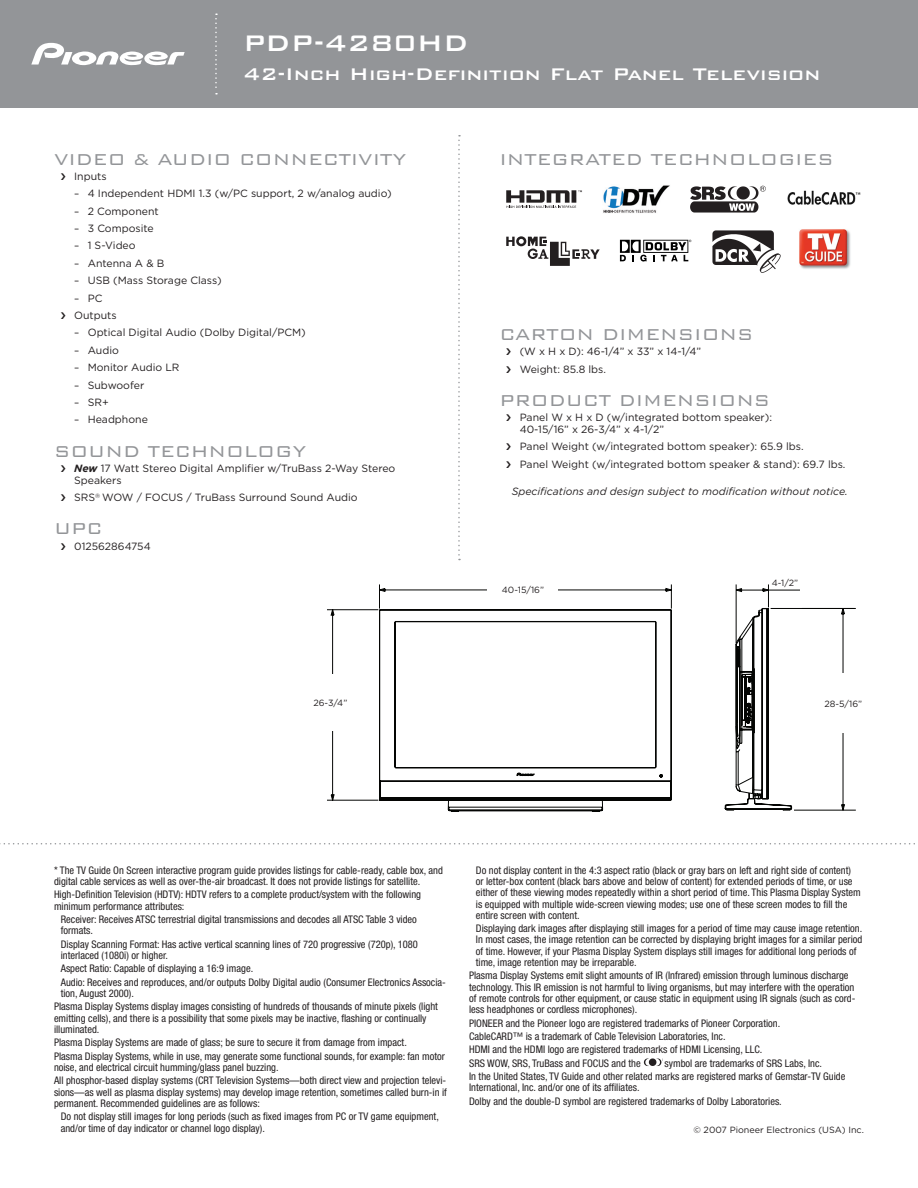
<style>
.page{position:relative;width:918px;height:1188px;background:#fff}
.page>*{position:absolute;margin:0;border:0;box-sizing:border-box;transform-origin:0 0}
.t1{font:500 30px "Bank Gothic BT";color:#fff}
.t2{font:500 22.5px "Bank Gothic BT";color:#fff}
.Pioneer_Subhead{font:300 21px "Bank Gothic BT";color:#939598}
.Legal{font:condensed 10.5px/11.2px "Helvetica Neue";color:#231f20}
.Main_Text{font:10.5px/12px "Gotham";color:#231f20}
.Main_Text_Indented{font:10.5px "Gotham";color:#231f20}
.t3{font:italic 10.5px "Gotham";color:#231f20}
.t4{font:9.75px/17.4px "Gotham";color:#231f20;text-align:justify}
.Main_Text-2{font:9px "Gotham";color:#231f20}
.s1{font-weight:700;font-style:italic}
</style>
<div class="page">
<svg style="left:644px;top:1058px;width:17px;height:8px"></svg>
<svg style="left:0;top:843px;width:915px;height:1px"></svg>
<svg style="left:458px;top:135px;width:2px;height:425px"></svg>
<svg style="left:712px;top:230px;width:69px;height:43px"></svg>
<svg style="left:506px;top:190px;width:76px;height:18px"></svg>
<svg style="left:690px;top:186px;width:76px;height:27px"></svg>
<svg style="left:620px;top:240px;width:71px;height:22px"></svg>
<svg style="left:506px;top:236px;width:94px;height:30px"></svg>
<img style="left:603px;top:185px;width:67px;height:28px">
<img style="left:787px;top:190px;width:74px;height:15px">
<div style="left:0;top:0;width:918px;height:108px;background:#939598"></div>
<svg style="left:215px;top:14px;width:2px;height:80px"></svg>
<svg style="left:31px;top:43px;width:154px;height:22px"></svg>
<svg style="left:724px;top:584px;width:132px;height:227px"></svg>
<svg style="left:327px;top:584px;width:345px;height:228px"></svg>
<div style="left:488px;top:580px;width:70px;height:19px;background:#fff"></div>
<div style="left:307px;top:674px;width:47px;height:57px;background:#fff"></div>
<div style="left:772px;top:567px;width:50px;height:19px;background:#fff"></div>
<div style="left:820px;top:674px;width:47px;height:59px;background:#fff"></div>
<img style="left:799px;top:229px;width:52px;height:40px">
<div style="left:800px;top:577px;width:39px;height:19px;background:#fff"></div>
<p class="t1" style="left:243px;top:27px;width:227px">PDP-4280HD</p>
<p class="t2" style="left:243px;top:62px;width:579px">42-Inch High-Definition Flat Panel Television</p>
<p class="Pioneer_Subhead" style="left:54px;top:148px;width:354px">Video &amp; Audio Connectivity</p>
<p class="Main_Text" style="left:74px;top:170px;width:34px">Inputs</p>
<p class="Main_Text_Indented" style="left:88px;top:188px;width:305px">4 Independent HDMI 1.3 (w/PC support, 2 w/analog audio)</p>
<p class="Main_Text_Indented" style="left:88px;top:205px;width:73px">2 Component</p>
<p class="Main_Text_Indented" style="left:88px;top:222px;width:68px">3 Composite</p>
<p class="Main_Text_Indented" style="left:88px;top:240px;width:49px">1 S-Video</p>
<p class="Main_Text_Indented" style="left:88px;top:257px;width:78px">Antenna A &amp; B</p>
<p class="Main_Text_Indented" style="left:88px;top:275px;width:135px">USB (Mass Storage Class)</p>
<p class="Main_Text_Indented" style="left:88px;top:292px;width:16px">PC</p>
<p class="Main_Text" style="left:74px;top:309px;width:44px">Outputs</p>
<p class="Main_Text_Indented" style="left:88px;top:327px;width:220px">Optical Digital Audio (Dolby Digital/PCM)</p>
<p class="Main_Text_Indented" style="left:88px;top:344px;width:33px">Audio</p>
<p class="Main_Text_Indented" style="left:88px;top:362px;width:93px">Monitor Audio LR</p>
<p class="Main_Text_Indented" style="left:88px;top:379px;width:58px">Subwoofer</p>
<p class="Main_Text_Indented" style="left:88px;top:396px;width:23px">SR+</p>
<p class="Main_Text_Indented" style="left:88px;top:414px;width:62px">Headphone</p>
<p class="Pioneer_Subhead" style="left:54px;top:440px;width:254px">Sound Technology</p>
<p class="Main_Text" style="left:74px;top:462px;width:323px"><span class="s1">New</span> 17 Watt Stereo Digital Amplifier w/TruBass 2-Way Stereo<br>Speakers</p>
<p class="Main_Text" style="left:74px;top:491px;width:285px">SRS<sup>®</sup> WOW / FOCUS / TruBass Surround Sound Audio</p>
<p class="Pioneer_Subhead" style="left:54px;top:518px;width:45px">UPC</p>
<p class="Main_Text" style="left:74px;top:540px;width:78px">012562864754</p>
<p class="t4" style="left:74px;top:185px;width:7px">– – – – – – –</p>
<p class="t4" style="left:74px;top:324px;width:7px">– – – – – –</p>
<p class="Main_Text-2" style="left:313px;top:698px;width:35px">26-3/4”</p>
<p class="Pioneer_Subhead" style="left:500px;top:148px;width:54px">INTEGRA</p>
<p class="Pioneer_Subhead" style="left:599px;top:148px;width:81px">TED TECHNOLOGIES</p>
<p class="Pioneer_Subhead" style="left:500px;top:323px;width:256px">Carton Dimensions</p>
<p class="Main_Text" style="left:520px;top:345px;width:183px">(W x H x D): 46-1/4” x 33” x 14-1/4”</p>
<p class="Main_Text" style="left:520px;top:363px;width:88px">Weight: 85.8 lbs.</p>
<p class="Pioneer_Subhead" style="left:500px;top:389px;width:272px">Product Dimensions</p>
<p class="Main_Text" style="left:520px;top:411px;width:254px">Panel W x H x D (w/integrated bottom speaker):<br>40-15/16” x 26-3/4” x 4-1/2”</p>
<p class="Main_Text" style="left:520px;top:441px;width:285px">Panel Weight (w/integrated bottom speaker): 65.9 lbs.</p>
<p class="Main_Text" style="left:520px;top:458px;width:327px">Panel Weight (w/integrated bottom speaker &amp; stand): 69.7 lbs.</p>
<p class="t3" style="left:512px;top:486px;width:338px">Specifications and design subject to modification without notice.</p>
<p class="Main_Text-2" style="left:502px;top:585px;width:44px">40-15/16”</p>
<p class="Main_Text-2" style="left:772px;top:578px;width:28px">4-1/2”</p>
<p class="Main_Text-2" style="left:824px;top:699px;width:39px">28-5/16”</p>
<p class="Legal" style="left:54px;top:864px;width:390px">* The TV Guide On Screen interactive program guide provides listings for cable-ready, cable box, and digital cable services as well as over-the-air broadcast. It does not provide listings for satellite.</p>
<p class="Legal" style="left:54px;top:889px;width:369px">High-Definition Television (HDTV): HDTV refers to a complete product/system with the following minimum performance attributes:</p>
<p class="Legal" style="left:61px;top:914px;width:358px">Receiver: Receives ATSC terrestrial digital transmissions and decodes all ATSC Table 3 video formats.</p>
<p class="Legal" style="left:61px;top:938px;width:359px">Display Scanning Format: Has active vertical scanning lines of 720 progressive (720p), 1080 interlaced (1080i) or higher.</p>
<p class="Legal" style="left:61px;top:963px;width:194px">Aspect Ratio: Capable of displaying a 16:9 image.</p>
<p class="Legal" style="left:61px;top:976px;width:387px">Audio: Receives and reproduces, and/or outputs Dolby Digital audio (Consumer Electronics Associa&shy;tion, August 2000).</p>
<p class="Legal" style="left:54px;top:1001px;width:386px">Plasma Display Systems display images consisting of hundreds of thousands of minute pixels (light emitting cells), and there is a possibility that some pixels may be inactive, flashing or continually illuminated.</p>
<p class="Legal" style="left:54px;top:1037px;width:354px">Plasma Display Systems are made of glass; be sure to secure it from damage from impact.</p>
<p class="Legal" style="left:54px;top:1050px;width:392px">Plasma Display Systems, while in use, may generate some functional sounds, for example: fan motor noise, and electrical circuit humming/glass panel buzzing.</p>
<p class="Legal" style="left:54px;top:1075px;width:394px;text-align:justify">All phosphor-based display systems (CRT Television Systems—both direct view and projection televi&shy;sions—as well as plasma display systems) may develop image retention, sometimes called burn-in if permanent. Recommended guidelines are as follows:</p>
<p class="Legal" style="left:61px;top:1111px;width:380px">Do not display still images for long periods (such as fixed images from PC or TV game equipment, and/or time of day indicator or channel logo display).</p>
<p class="Legal" style="left:476px;top:864px;width:386px">Do not display content in the 4:3 aspect ratio (black or gray bars on left and right side of content) or letter-box content (black bars above and below of content) for extended periods of time, or use either of these viewing modes repeatedly within a short period of time. This Plasma Display System is equipped with multiple wide-screen viewing modes; use one of these screen modes to fill the entire screen with content.</p>
<p class="Legal" style="left:476px;top:923px;width:388px">Displaying dark images after displaying still images for a period of time may cause image retention.<br>In most cases, the image retention can be corrected by displaying bright images for a similar period of time. However, if your Plasma Display System displays still images for additional long periods of time, image retention may be irreparable.</p>
<p class="Legal" style="left:469px;top:970px;width:388px">Plasma Display Systems emit slight amounts of IR (Infrared) emission through luminous discharge technology. This IR emission is not harmful to living organisms, but may interfere with the operation of remote controls for other equipment, or cause static in equipment using IR signals (such as cord&shy;less headphones or cordless microphones).</p>
<p class="Legal" style="left:469px;top:1017px;width:313px">PIONEER and the Pioneer logo are registered trademarks of Pioneer Corporation.</p>
<p class="Legal" style="left:469px;top:1031px;width:258px">CableCARD™ is a trademark of Cable Television Laboratories, Inc.</p>
<p class="Legal" style="left:469px;top:1044px;width:295px">HDMI and the HDMI logo are registered trademarks of HDMI Licensing, LLC.</p>
<p class="Legal" style="left:469px;top:1057px;width:173px">SRS WOW, SRS, TruBass and FOCUS and the</p>
<p class="Legal" style="left:665px;top:1057px;width:159px">symbol are trademarks of SRS Labs, Inc.</p>
<p class="Legal" style="left:469px;top:1071px;width:378px">In the United States, TV Guide and other related marks are registered marks of Gemstar-TV Guide<br>International, Inc. and/or one of its affiliates.</p>
<p class="Legal" style="left:469px;top:1095px;width:314px">Dolby and the double-D symbol are registered trademarks of Dolby Laboratories.</p>
<p class="Main_Text-2" style="left:693px;top:1124px;width:172px">© 2007 Pioneer Electronics (USA) Inc.</p>
</div>
